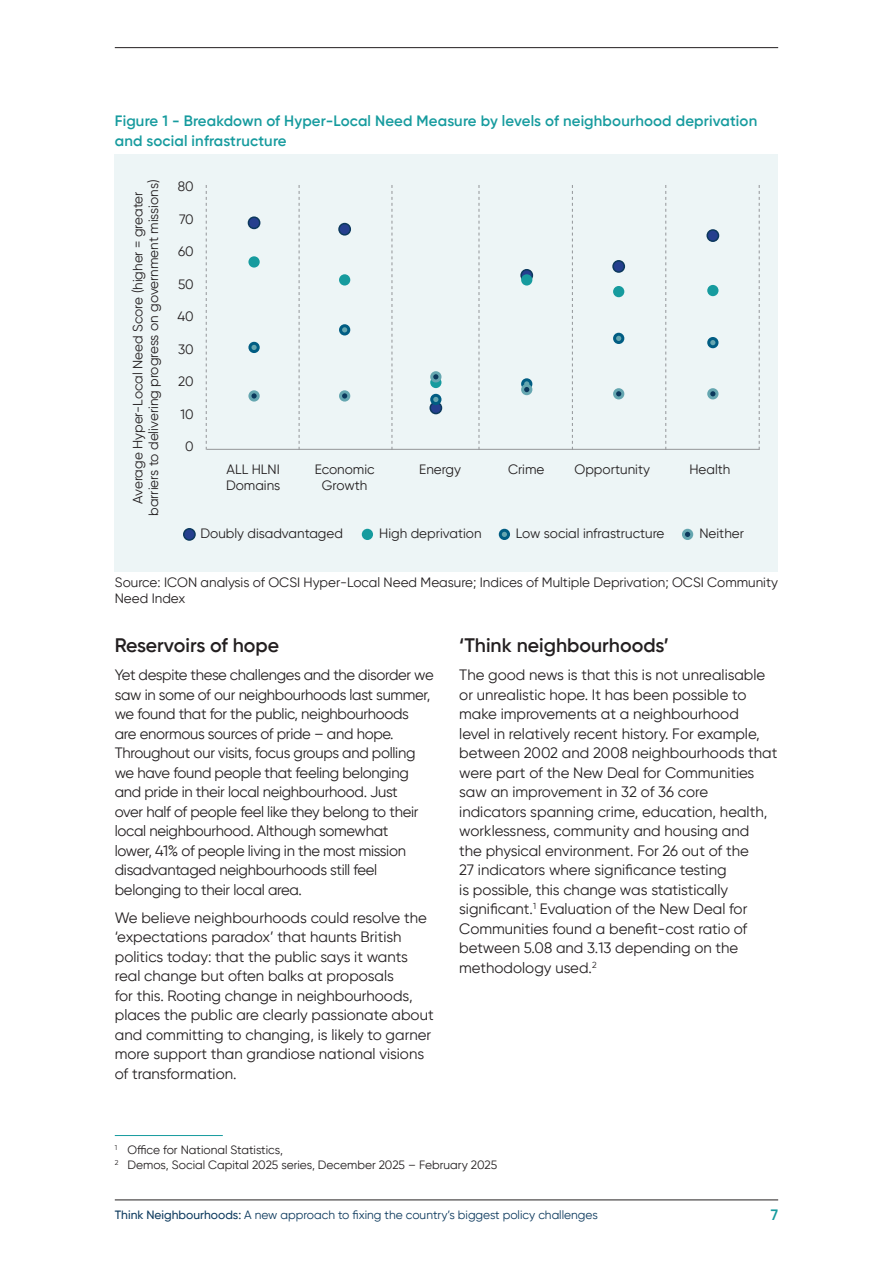
<style>
.page{position:relative;width:893px;height:1263px;background:#fff}
.page>*{position:absolute;margin:0;border:0;box-sizing:border-box;transform-origin:0 0}
.t1{font:600 19.5px "Gilroy";color:#231f20}
.t2{font:15px/19.5px "Gilroy";color:#231f20}
.t3{font:15px/19.5px "Gilroy";letter-spacing:-.02em;color:#231f20}
.t4{font:600 15px/19.5px "Gilroy";letter-spacing:.01em;color:#169b9e}
.t5{font:13.5px/15.8px "Gilroy";color:#231f20}
.t6{font:12px/15.3px "Gilroy";color:#231f20}
.t7{font:12px "Gilroy";color:#0c395d}
.s1{font-weight:500}
</style>
<div class="page">
<hr style="left:115px;top:1200px;width:663px;height:1px;background:#231f20">
<hr style="left:115px;top:47px;width:663px;height:1px;background:#231f20">
<div style="left:115px;top:154px;width:663px;height:418px;background:#edf5f6"></div>
<hr style="left:115px;top:1135px;width:108px;height:1px;background:#169b9e">
<svg style="left:206px;top:185px;width:1px;height:265px"></svg>
<svg style="left:299px;top:185px;width:1px;height:264px"></svg>
<svg style="left:392px;top:185px;width:1px;height:264px"></svg>
<svg style="left:479px;top:185px;width:1px;height:264px"></svg>
<svg style="left:572px;top:185px;width:1px;height:264px"></svg>
<svg style="left:665px;top:185px;width:1px;height:264px"></svg>
<svg style="left:759px;top:185px;width:1px;height:264px"></svg>
<hr style="left:207px;top:449px;width:553px;height:1px;background:#939598">
<div style="left:248px;top:217px;width:12px;height:11px;background:#253f8e;border-radius:50%"></div>
<div style="left:248px;top:216px;width:12px;height:13px;border:2px solid #0c395d;border-radius:50%"></div>
<div style="left:339px;top:224px;width:11px;height:11px;background:#253f8e;border-radius:50%"></div>
<div style="left:338px;top:223px;width:13px;height:13px;border:2px solid #0c395d;border-radius:50%"></div>
<div style="left:521px;top:270px;width:11px;height:11px;background:#253f8e;border-radius:50%"></div>
<div style="left:520px;top:269px;width:13px;height:13px;border:2px solid #0c395d;border-radius:50%"></div>
<div style="left:613px;top:261px;width:11px;height:11px;background:#253f8e;border-radius:50%"></div>
<div style="left:612px;top:260px;width:13px;height:13px;border:2px solid #0c395d;border-radius:50%"></div>
<div style="left:707px;top:230px;width:11px;height:11px;background:#253f8e;border-radius:50%"></div>
<div style="left:706px;top:229px;width:13px;height:13px;border:2px solid #0c395d;border-radius:50%"></div>
<div style="left:430px;top:402px;width:11px;height:12px;background:#253f8e;border-radius:50%"></div>
<div style="left:429px;top:402px;width:13px;height:12px;border:2px solid #0c395d;border-radius:50%"></div>
<div style="left:250px;top:343px;width:8px;height:9px;background:#65a6b0;border-radius:50%"></div>
<div style="left:248px;top:342px;width:12px;height:11px;border:3px solid #015d83;border-radius:50%"></div>
<div style="left:341px;top:326px;width:8px;height:8px;background:#65a6b0;border-radius:50%"></div>
<div style="left:339px;top:324px;width:11px;height:11px;border:3px solid #015d83;border-radius:50%"></div>
<div style="left:523px;top:380px;width:8px;height:8px;background:#65a6b0;border-radius:50%"></div>
<div style="left:521px;top:378px;width:11px;height:12px;border:3px solid #015d83;border-radius:50%"></div>
<div style="left:615px;top:334px;width:8px;height:8px;background:#65a6b0;border-radius:50%"></div>
<div style="left:613px;top:333px;width:11px;height:11px;border:3px solid #015d83;border-radius:50%"></div>
<div style="left:709px;top:338px;width:8px;height:9px;background:#65a6b0;border-radius:50%"></div>
<div style="left:707px;top:337px;width:11px;height:11px;border:3px solid #015d83;border-radius:50%"></div>
<div style="left:250px;top:392px;width:8px;height:8px;background:#0c395d;border-radius:50%"></div>
<div style="left:248px;top:390px;width:12px;height:12px;border:3px solid #65a6b0;border-radius:50%"></div>
<div style="left:341px;top:392px;width:8px;height:8px;background:#0c395d;border-radius:50%"></div>
<div style="left:339px;top:390px;width:11px;height:12px;border:3px solid #65a6b0;border-radius:50%"></div>
<div style="left:523px;top:385px;width:8px;height:9px;background:#0c395d;border-radius:50%"></div>
<div style="left:521px;top:384px;width:11px;height:11px;border:3px solid #65a6b0;border-radius:50%"></div>
<div style="left:615px;top:390px;width:8px;height:8px;background:#0c395d;border-radius:50%"></div>
<div style="left:613px;top:388px;width:11px;height:11px;border:3px solid #65a6b0;border-radius:50%"></div>
<div style="left:709px;top:390px;width:8px;height:8px;background:#0c395d;border-radius:50%"></div>
<div style="left:707px;top:388px;width:11px;height:11px;border:3px solid #65a6b0;border-radius:50%"></div>
<div style="left:248px;top:256px;width:12px;height:12px;background:#169b9e;border-radius:50%"></div>
<div style="left:339px;top:274px;width:11px;height:12px;background:#169b9e;border-radius:50%"></div>
<div style="left:521px;top:274px;width:11px;height:12px;background:#169b9e;border-radius:50%"></div>
<div style="left:613px;top:286px;width:11px;height:11px;background:#169b9e;border-radius:50%"></div>
<div style="left:707px;top:285px;width:11px;height:11px;background:#169b9e;border-radius:50%"></div>
<svg style="left:430px;top:377px;width:11px;height:11px"></svg>
<div style="left:432px;top:373px;width:8px;height:8px;background:#0c395d;border-radius:50%"></div>
<div style="left:430px;top:371px;width:11px;height:11px;border:3px solid #65a6b0;border-radius:50%"></div>
<div style="left:432px;top:395px;width:8px;height:9px;background:#65a6b0;border-radius:50%"></div>
<div style="left:430px;top:394px;width:11px;height:11px;border:3px solid #015d83;border-radius:50%"></div>
<div style="left:184px;top:529px;width:11px;height:11px;background:#253f8e;border-radius:50%"></div>
<div style="left:183px;top:528px;width:13px;height:13px;border:2px solid #0c395d;border-radius:50%"></div>
<div style="left:500px;top:530px;width:9px;height:8px;background:#65a6b0;border-radius:50%"></div>
<div style="left:499px;top:529px;width:11px;height:11px;border:3px solid #015d83;border-radius:50%"></div>
<div style="left:683px;top:530px;width:9px;height:8px;background:#0c395d;border-radius:50%"></div>
<div style="left:682px;top:529px;width:11px;height:11px;border:3px solid #65a6b0;border-radius:50%"></div>
<div style="left:362px;top:529px;width:11px;height:11px;background:#169b9e;border-radius:50%"></div>
<p class="t4" style="left:115px;top:111px;width:644px">Figure 1 - Breakdown of Hyper-Local Need Measure by levels of neighbourhood deprivation and social infrastructure</p>
<p class="t5" style="left:130px;top:516px;width:338px;text-align:center;rotate:-90deg">Average Hyper-Local Need Score (higher = greater barriers to delivering progress on government missions)</p>
<p class="t5" style="left:178px;top:178px;width:17px">80</p>
<p class="t5" style="left:179px;top:211px;width:16px">70</p>
<p class="t5" style="left:178px;top:243px;width:17px">60</p>
<p class="t5" style="left:178px;top:276px;width:17px">50</p>
<p class="t5" style="left:177px;top:308px;width:18px">40</p>
<p class="t5" style="left:178px;top:341px;width:17px">30</p>
<p class="t5" style="left:178px;top:373px;width:17px">20</p>
<p class="t5" style="left:181px;top:406px;width:15px">10</p>
<p class="t5" style="left:185px;top:438px;width:10px">0</p>
<p class="t5" style="left:226px;top:461px;width:56px">ALL HLNI<br>Domains</p>
<p class="t5" style="left:315px;top:461px;width:61px;text-align:center">Economic<br>Growth</p>
<p class="t5" style="left:419px;top:461px;width:43px">Energy</p>
<p class="t5" style="left:508px;top:461px;width:38px">Crime</p>
<p class="t5" style="left:574px;top:461px;width:77px">Opportunity</p>
<p class="t5" style="left:689px;top:461px;width:43px">Health</p>
<p class="t5" style="left:200px;top:526px;width:144px">Doubly disadvantaged</p>
<p class="t5" style="left:379px;top:526px;width:104px">High deprivation</p>
<p class="t5" style="left:516px;top:526px;width:150px">Low social infrastructure</p>
<p class="t5" style="left:699px;top:526px;width:46px">Neither</p>
<p class="t5" style="left:115px;top:574px;width:665px">Source: ICON analysis of OCSI Hyper-Local Need Measure; Indices of Multiple Deprivation; OCSI Community<br>Need Index</p>
<h1 class="t1" style="left:115px;top:637px;width:166px">Reservoirs of hope</h1>
<p class="t3" style="left:115px;top:665px;width:320px">Yet despite these challenges and the disorder we saw in some of our neighbourhoods last summer, we found that for the public, neighbourhoods are enormous sources of pride – and hope.<br>Throughout our visits, focus groups and polling we have found people that feeling belonging and pride in their local neighbourhood. Just<br>over half of people feel like they belong to their local neighbourhood. Although somewhat<br>lower, 41% of people living in the most mission disadvantaged neighbourhoods still feel belonging to their local area.</p>
<p class="t2" style="left:115px;top:908px;width:320px">We believe neighbourhoods could resolve the ‘expectations paradox’ that haunts British politics today: that the public says it wants real change but often balks at proposals<br>for this. Rooting change in neighbourhoods, places the public are clearly passionate about and committing to changing, is likely to garner more support than grandiose national visions of transformation.</p>
<h1 class="t1" style="left:459px;top:633px;width:211px">‘Think neighbourhoods’</h1>
<p class="t2" style="left:459px;top:665px;width:320px">The good news is that this is not unrealisable or unrealistic hope. It has been possible to make improvements at a neighbourhood<br>level in relatively recent history. For example, between 2002 and 2008 neighbourhoods that were part of the New Deal for Communities saw an improvement in 32 of 36 core indicators spanning crime, education, health, worklessness, community and housing and<br>the physical environment. For 26 out of the<br>27 indicators where significance testing<br>is possible, this change was statistically significant.<sup>1</sup> Evaluation of the New Deal for Communities found a benefit-cost ratio of between 5.08 and 3.13 depending on the methodology used.<sup>2</sup></p>
<p class="t6" style="left:115px;top:1142px;width:384px"><sup>1</sup> Office for National Statistics,<br><sup>2</sup> Demos, Social Capital 2025 series, December 2025 – February 2025</p>
<p class="t7" style="left:115px;top:1208px;width:484px"><span class="s1">Think Neighbourhoods:</span> A new approach to fixing the country’s biggest policy challenges</p>
<p class="t4" style="left:771px;top:1205px;width:9px">7</p>
</div>
